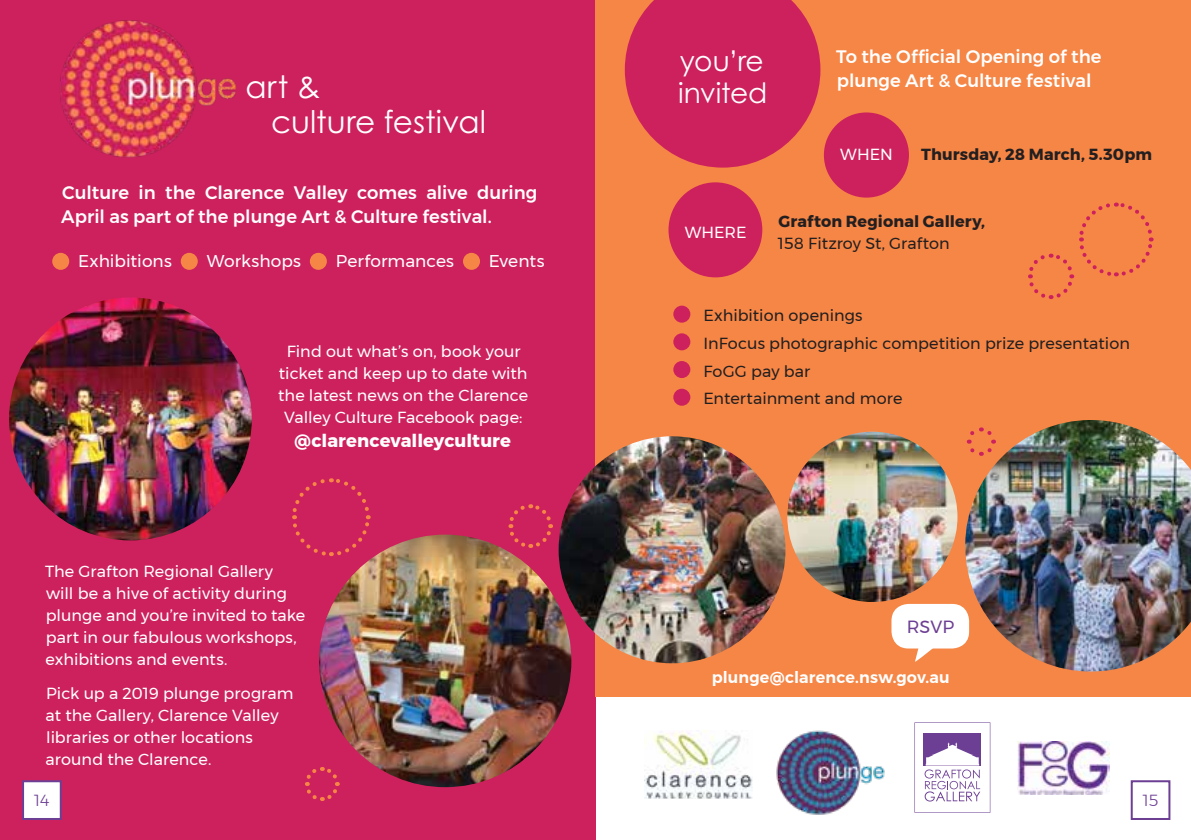
<style>
.page{position:relative;width:1191px;height:840px;background:#fff}
.page>*{position:absolute;margin:0;border:0;box-sizing:border-box;transform-origin:0 0}
.t1{font:31px/34.8px "Century Gothic Pro Cyr";letter-spacing:.005em;color:#fff}
.t2{font:28px/31.4px "Century Gothic Pro Cyr";letter-spacing:-.005em;color:#fff}
.t3{font:500 18px/24px "Montserrat";letter-spacing:.005em;color:#fff}
.t4{font:700 18px "Montserrat";letter-spacing:.005em;color:#fff}
.t5{font:17.6px "Montserrat";color:#6d3f94}
.t6{font:17px "Montserrat";letter-spacing:.005em;color:#fff}
.t7{font:16px/22px "Montserrat";letter-spacing:.005em;color:#fff}
.t8{font:16px/27.6px "Montserrat";letter-spacing:.005em;color:#231f20}
.t9{font:700 16px "Montserrat";letter-spacing:.01em;color:#231f20}
.t10{font:600 16px "Montserrat";letter-spacing:.01em;color:#fff}
.t11{font:300 16px "Montserrat";color:#6d3f94}
</style>
<div class="page">
<div style="left:0;top:0;width:595px;height:839px;background:#cd215d"></div>
<div style="left:595px;top:0;width:596px;height:696px;background:#f68645"></div>
<img style="left:9px;top:297px;width:243px;height:243px;border-radius:121px">
<img style="left:319px;top:534px;width:252px;height:252px;border-radius:126px">
<img style="left:965px;top:420px;width:226px;height:251px">
<img style="left:558px;top:436px;width:227px;height:227px;border-radius:113px">
<img style="left:60px;top:20px;width:176px;height:138px">
<div style="left:52px;top:253px;width:17px;height:17px;background:#f68645;border-radius:50%"></div>
<div style="left:181px;top:253px;width:17px;height:17px;background:#f68645;border-radius:50%"></div>
<div style="left:310px;top:253px;width:17px;height:17px;background:#f68645;border-radius:50%"></div>
<div style="left:463px;top:253px;width:17px;height:17px;background:#f68645;border-radius:50%"></div>
<img style="left:787px;top:431px;width:170px;height:170px;border-radius:85px">
<svg style="left:508px;top:504px;width:45px;height:44px"></svg>
<svg style="left:305px;top:767px;width:35px;height:34px"></svg>
<svg style="left:292px;top:478px;width:79px;height:78px"></svg>
<img style="left:644px;top:730px;width:108px;height:68px">
<img style="left:1017px;top:741px;width:92px;height:52px">
<svg style="left:914px;top:722px;width:76px;height:90px"></svg>
<svg style="left:625px;top:0;width:195px;height:167px"></svg>
<div style="left:824px;top:112px;width:85px;height:85px;background:#cd215d;border-radius:50%"></div>
<svg style="left:1028px;top:202px;width:126px;height:97px"></svg>
<svg style="left:965px;top:425px;width:32px;height:33px"></svg>
<div style="left:668px;top:182px;width:94px;height:95px;background:#cd215d;border-radius:50%"></div>
<div style="left:673px;top:305px;width:17px;height:17px;background:#cd215d;border-radius:50%"></div>
<div style="left:673px;top:333px;width:17px;height:17px;background:#cd215d;border-radius:50%"></div>
<div style="left:673px;top:361px;width:17px;height:17px;background:#cd215d;border-radius:50%"></div>
<div style="left:673px;top:388px;width:17px;height:17px;background:#cd215d;border-radius:50%"></div>
<div style="left:891px;top:603px;width:78px;height:45px;background:#fff;border-radius:17px"></div>
<svg style="left:915px;top:648px;width:18px;height:13px"></svg>
<div style="left:22px;top:779px;width:40px;height:40px;background:#fff;border:2px solid #6d3f94"></div>
<div style="left:1130px;top:779px;width:40px;height:40px;background:#fff;border:2px solid #6d3f94"></div>
<img style="left:776px;top:730px;width:109px;height:85px">
<h1 class="t1" style="left:271px;top:69px;width:216px;text-indent:-26px">art &amp;<br>culture festival</h1>
<p class="t3" style="left:61px;top:180px;width:477px">Culture in the Clarence Valley comes alive during<br>April as part of the plunge Art &amp; Culture festival.</p>
<p class="t6" style="left:78px;top:248px;width:95px">Exhibitions</p>
<p class="t6" style="left:207px;top:248px;width:96px">Workshops</p>
<p class="t6" style="left:336px;top:248px;width:120px">Performances</p>
<p class="t6" style="left:489px;top:248px;width:57px">Events</p>
<p class="t7" style="left:278px;top:340px;width:251px;text-align:center">Find out what’s on, book your ticket and keep up to date with the latest news on the Clarence<br>Valley Culture Facebook page:</p>
<p class="t4" style="left:295px;top:426px;width:218px">@clarencevalleyculture</p>
<p class="t7" style="left:45px;top:560px;width:262px">The Grafton Regional Gallery<br>will be a hive of activity during plunge and you’re invited to take part in our fabulous workshops, exhibitions and events.</p>
<p class="t7" style="left:46px;top:681px;width:249px">Pick up a 2019 plunge program at the Gallery, Clarence Valley libraries or other locations around the Clarence.</p>
<h2 class="t2" style="left:678px;top:45px;width:91px">you’re invited</h2>
<p class="t3" style="left:836px;top:45px;width:267px">To the Official Opening of the plunge Art &amp; Culture festival</p>
<p class="t7" style="left:840px;top:143px;width:54px">WHEN</p>
<p class="t9" style="left:921px;top:141px;width:232px">Thursday, 28 March, 5.30pm</p>
<p class="t7" style="left:685px;top:221px;width:63px">WHERE</p>
<p class="t9" style="left:778px;top:208px;width:208px">Grafton Regional Gallery,</p>
<p class="t8" style="left:778px;top:229px;width:173px">158 Fitzroy St, Grafton</p>
<p class="t8" style="left:703px;top:301px;width:428px">Exhibition openings<br>InFocus photographic competition prize presentation<br>FoGG pay bar<br>Entertainment and more</p>
<p class="t5" style="left:906px;top:613px;width:49px">RSVP</p>
<p class="t10" style="left:711px;top:664px;width:240px">plunge@clarence.nsw.gov.au</p>
<p class="t11" style="left:34px;top:787px;width:17px">14</p>
<p class="t11" style="left:1142px;top:787px;width:17px">15</p>
</div>
